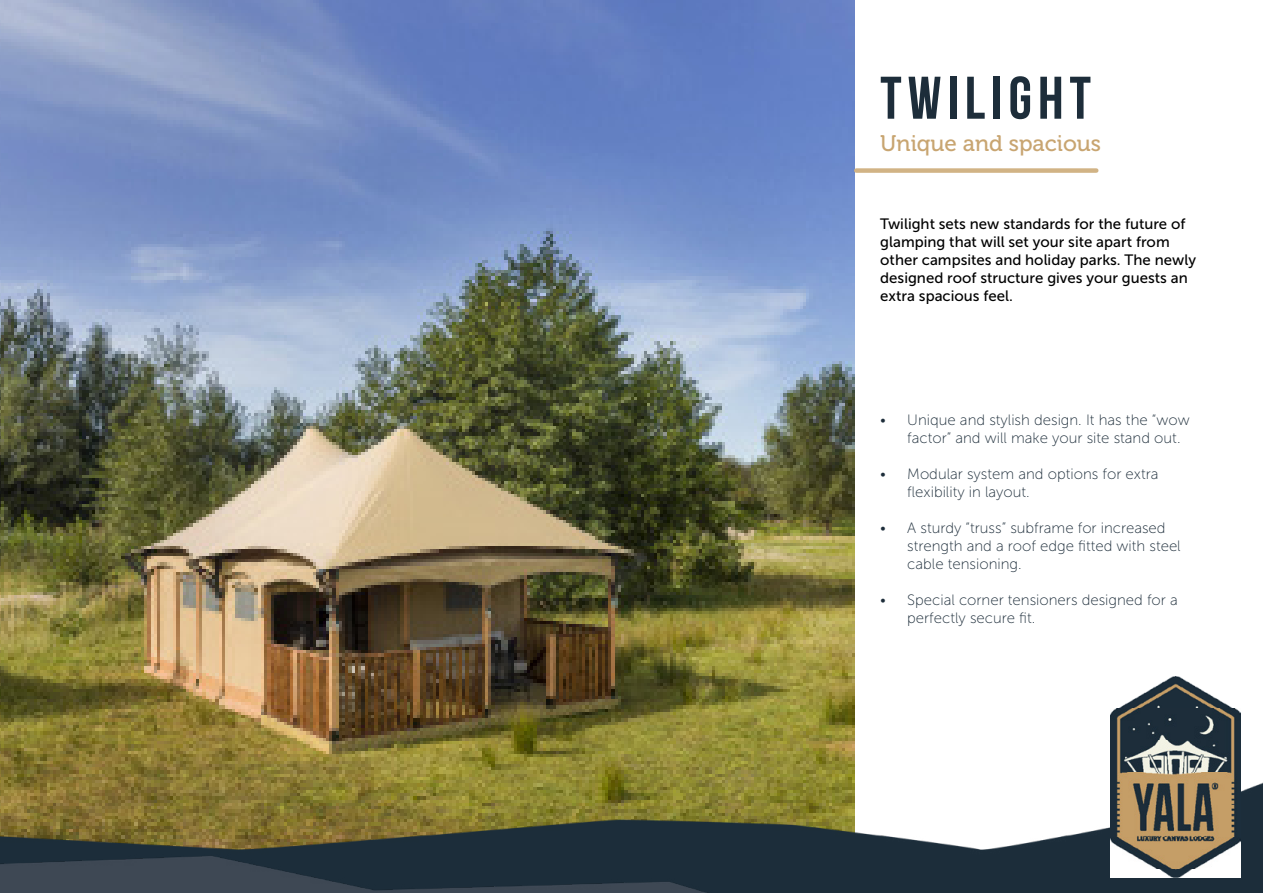
<style>
.page{position:relative;width:1263px;height:893px;background:#fff}
.page>*{position:absolute;margin:0;border:0;box-sizing:border-box;transform-origin:0 0}
.t1{font:60px "Bebas Neue";letter-spacing:.1em;color:#1d2d3a}
.t2{font:22.5px "Museo 500";color:#c8a571}
.t3{font:15px/18px "Museo Sans 100";color:#1d2d3a}
.t4{font:15px/18px "Museo Sans 500";color:#000}
</style>
<div class="page">
<img style="left:0;top:0;width:854px;height:777px">
<div style="left:856px;top:168px;width:240px;height:5px;background:#d1b385"></div>
<img style="left:0;top:777px;width:1263px;height:116px">
<img style="left:1111px;top:676px;width:130px;height:202px">
<img style="left:0;top:848px;width:757px;height:45px">
<h1 class="t1" style="left:880px;top:65px;width:212px">twilight</h1>
<h2 class="t2" style="left:880px;top:131px;width:222px">Unique and spacious</h2>
<p class="t4" style="left:880px;top:215px;width:317px">Twilight sets new standards for the future of glamping that will set your site apart from other campsites and holiday parks. The newly designed roof structure gives your guests an extra spacious feel.</p>
<p class="t3" style="left:907px;top:411px;width:284px;text-indent:-27px">• Unique and stylish design. It has the “wow factor” and will make your site stand out.</p>
<p class="t3" style="left:907px;top:465px;width:253px;text-indent:-27px">• Modular system and options for extra flexibility in layout.</p>
<p class="t3" style="left:907px;top:519px;width:275px;text-indent:-27px">• A sturdy “truss” subframe for increased strength and a roof edge fitted with steel cable tensioning.</p>
<p class="t3" style="left:907px;top:591px;width:272px;text-indent:-27px">• Special corner tensioners designed for a perfectly secure fit.</p>
</div>
